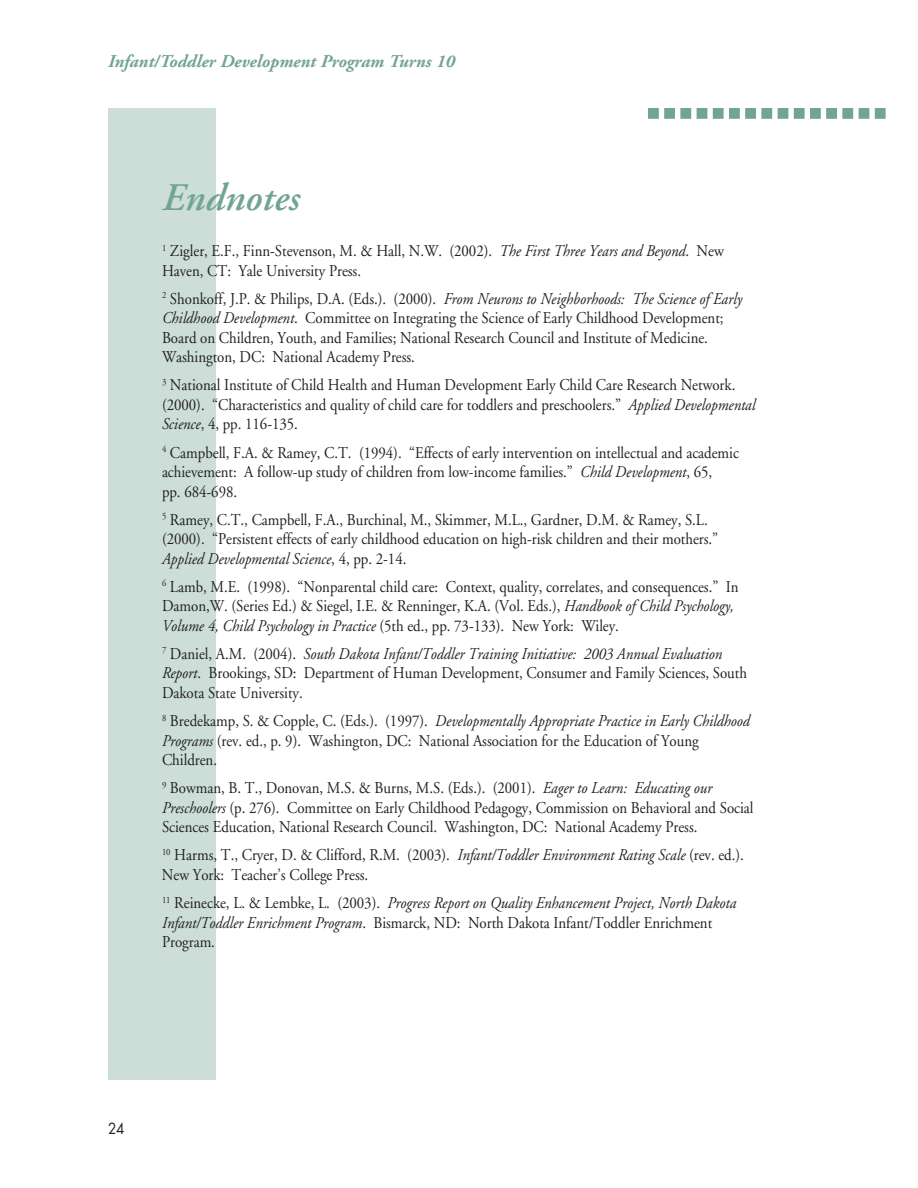
<style>
.page{position:relative;width:918px;height:1188px;background:#fff}
.page>*{position:absolute;margin:0;border:0;box-sizing:border-box;transform-origin:0 0}
.t1{font:italic 600 39px "Adobe Garamond LT";color:#71a492}
.t2{font:italic 700 18px "Adobe Garamond LT";color:#71a492}
.t3{font:16.5px/19.5px "Adobe Garamond LT";color:#231f20;scale:.9 1}
.t4{font:15px "Futura LT";color:#231f20;scale:.9 1}
.s1{font-style:italic}
</style>
<div class="page">
<div style="left:109px;top:109px;width:106px;height:970px;background:#ccded7"></div>
<div style="left:108px;top:108px;width:108px;height:972px;border:2px solid #ccded7"></div>
<div style="left:859px;top:109px;width:10px;height:9px;background:#71a492"></div>
<div style="left:859px;top:108px;width:10px;height:11px;border:2px solid #71a492"></div>
<div style="left:843px;top:109px;width:9px;height:9px;background:#71a492"></div>
<div style="left:842px;top:108px;width:11px;height:11px;border:2px solid #71a492"></div>
<div style="left:876px;top:109px;width:9px;height:9px;background:#71a492"></div>
<div style="left:875px;top:108px;width:11px;height:11px;border:2px solid #71a492"></div>
<div style="left:827px;top:109px;width:9px;height:9px;background:#71a492"></div>
<div style="left:826px;top:108px;width:11px;height:11px;border:2px solid #71a492"></div>
<div style="left:795px;top:109px;width:9px;height:9px;background:#71a492"></div>
<div style="left:794px;top:108px;width:11px;height:11px;border:2px solid #71a492"></div>
<div style="left:778px;top:109px;width:10px;height:9px;background:#71a492"></div>
<div style="left:778px;top:108px;width:10px;height:11px;border:2px solid #71a492"></div>
<div style="left:811px;top:109px;width:9px;height:9px;background:#71a492"></div>
<div style="left:810px;top:108px;width:11px;height:11px;border:2px solid #71a492"></div>
<div style="left:762px;top:109px;width:9px;height:9px;background:#71a492"></div>
<div style="left:761px;top:108px;width:11px;height:11px;border:2px solid #71a492"></div>
<div style="left:730px;top:109px;width:9px;height:9px;background:#71a492"></div>
<div style="left:729px;top:108px;width:11px;height:11px;border:2px solid #71a492"></div>
<div style="left:714px;top:109px;width:9px;height:9px;background:#71a492"></div>
<div style="left:713px;top:108px;width:11px;height:11px;border:2px solid #71a492"></div>
<div style="left:746px;top:109px;width:9px;height:9px;background:#71a492"></div>
<div style="left:745px;top:108px;width:11px;height:11px;border:2px solid #71a492"></div>
<div style="left:697px;top:109px;width:10px;height:9px;background:#71a492"></div>
<div style="left:697px;top:108px;width:10px;height:11px;border:2px solid #71a492"></div>
<div style="left:665px;top:109px;width:9px;height:9px;background:#71a492"></div>
<div style="left:664px;top:108px;width:11px;height:11px;border:2px solid #71a492"></div>
<div style="left:649px;top:109px;width:9px;height:9px;background:#71a492"></div>
<div style="left:648px;top:108px;width:11px;height:11px;border:2px solid #71a492"></div>
<div style="left:681px;top:109px;width:9px;height:9px;background:#71a492"></div>
<div style="left:680px;top:108px;width:11px;height:11px;border:2px solid #71a492"></div>
<p class="t2" style="left:108px;top:51px;width:348px">Infant/Toddler Development Program Turns 10</p>
<h1 class="t1" style="left:162px;top:176px;width:139px">Endnotes</h1>
<p class="t3" style="left:162px;top:242px;width:626px"><sup>1</sup> Zigler, E.F., Finn-Stevenson, M. &amp; Hall, N.W. (2002). <span class="s1">The First Three Years and Beyond</span>. New<br>Haven, CT: Yale University Press.</p>
<p class="t3" style="left:162px;top:289px;width:646px"><sup>2</sup> Shonkoff, J.P. &amp; Philips, D.A. (Eds.). (2000). <span class="s1">From Neurons to Neighborhoods: The Science of Early Childhood Development</span>. Committee on Integrating the Science of Early Childhood Development; Board on Children, Youth, and Families; National Research Council and Institute of Medicine.<br>Washington, DC: National Academy Press.</p>
<p class="t3" style="left:162px;top:376px;width:661px"><sup>3</sup> National Institute of Child Health and Human Development Early Child Care Research Network. (2000). “Characteristics and quality of child care for toddlers and preschoolers.” <span class="s1">Applied Developmental<br>Science</span>, 4, pp. 116-135.</p>
<p class="t3" style="left:162px;top:443px;width:643px"><sup>4</sup> Campbell, F.A. &amp; Ramey, C.T. (1994). “Effects of early intervention on intellectual and academic achievement: A follow-up study of children from low-income families.” <span class="s1">Child Development</span>, 65,<br>pp. 684-698.</p>
<p class="t3" style="left:162px;top:510px;width:620px"><sup>5</sup> Ramey, C.T., Campbell, F.A., Burchinal, M., Skimmer, M.L., Gardner, D.M. &amp; Ramey, S.L. (2000). “Persistent effects of early childhood education on high-risk children and their mothers.”<br><span class="s1">Applied Developmental Science</span>, 4, pp. 2-14.</p>
<p class="t3" style="left:162px;top:577px;width:642px"><sup>6</sup> Lamb, M.E. (1998). “Nonparental child care: Context, quality, correlates, and consequences.” In<br>Damon,W. (Series Ed.) &amp; Siegel, I.E. &amp; Renninger, K.A. (Vol. Eds.), <span class="s1">Handbook of Child Psychology,<br>Volume 4, Child Psychology in Practice</span> (5th ed., pp. 73-133). New York: Wiley.</p>
<p class="t3" style="left:162px;top:644px;width:652px"><sup>7</sup> Daniel, A.M. (2004). <span class="s1">South Dakota Infant/Toddler Training Initiative: 2003 Annual Evaluation<br>Report</span>. Brookings, SD: Department of Human Development, Consumer and Family Sciences, South<br>Dakota State University.</p>
<p class="t3" style="left:162px;top:712px;width:655px"><sup>8</sup> Bredekamp, S. &amp; Copple, C. (Eds.). (1997). <span class="s1">Developmentally Appropriate Practice in Early Childhood<br>Programs</span> (rev. ed., p. 9). Washington, DC: National Association for the Education of Young<br>Children.</p>
<p class="t3" style="left:162px;top:779px;width:659px"><sup>9</sup> Bowman, B. T., Donovan, M.S. &amp; Burns, M.S. (Eds.). (2001). <span class="s1">Eager to Learn: Educating our<br>Preschoolers</span> (p. 276). Committee on Early Childhood Pedagogy, Commission on Behavioral and Social<br>Sciences Education, National Research Council. Washington, DC: National Academy Press.</p>
<p class="t3" style="left:162px;top:846px;width:648px"><sup>10</sup> Harms, T., Cryer, D. &amp; Clifford, R.M. (2003). <span class="s1">Infant/Toddler Environment Rating Scale</span> (rev. ed.).<br>New York: Teacher’s College Press.</p>
<p class="t3" style="left:162px;top:893px;width:640px"><sup>11</sup> Reinecke, L. &amp; Lembke, L. (2003). <span class="s1">Progress Report on Quality Enhancement Project, North Dakota<br>Infant/Toddler Enrichment Program</span>. Bismarck, ND: North Dakota Infant/Toddler Enrichment<br>Program.</p>
<p class="t4" style="left:108px;top:1119px;width:20px">24</p>
</div>
